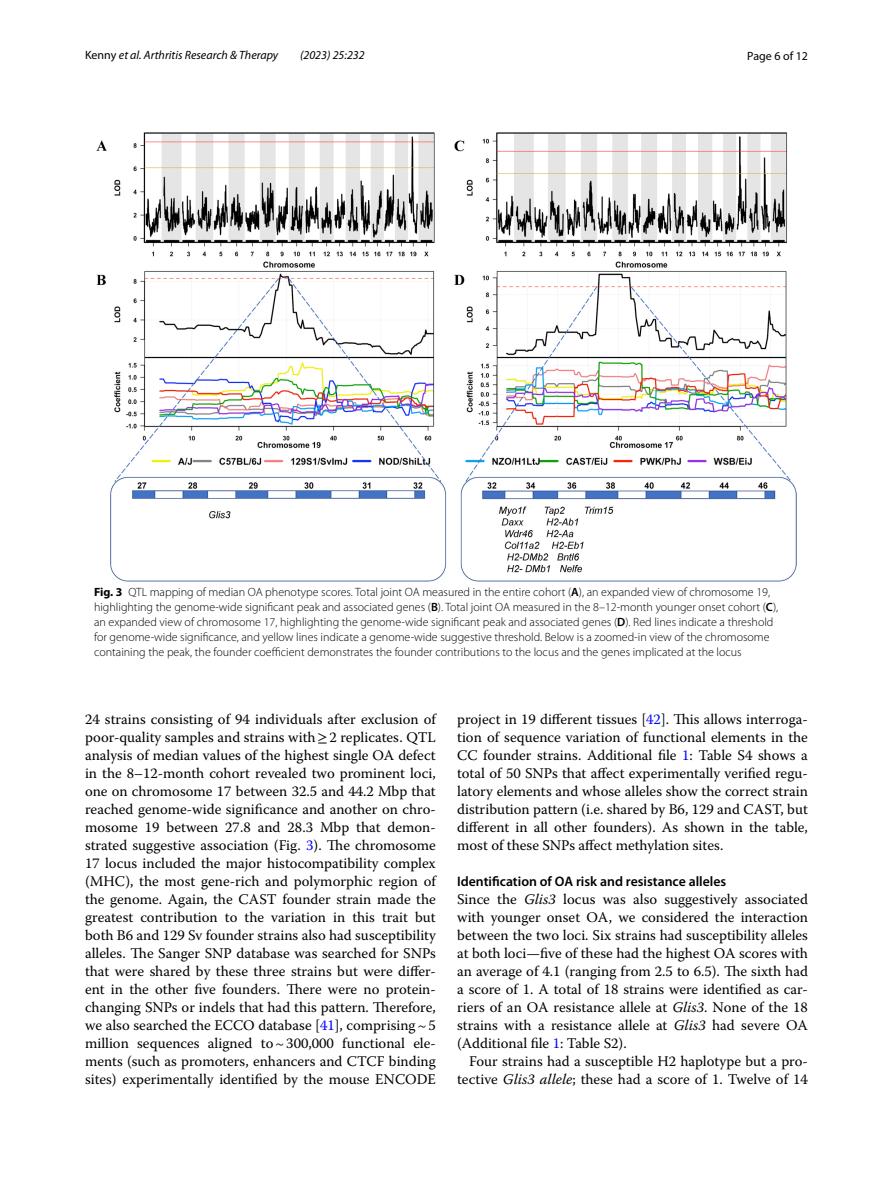
<style>
.page{position:relative;width:893px;height:1187px;background:#fff}
.page>*{position:absolute;margin:0;border:0;box-sizing:border-box;transform-origin:0 0}
.t1{font:14.7px/18px "Warnock Pro";color:#000;text-align:justify}
.t2{font:600 13.8px "Myriad Pro";color:#000}
.t3{font:300 12px/15px "Myriad Pro";color:#000}
.t4{font:italic 12px "Myriad Pro";color:#000}
.t5{font:12px "Myriad Pro";color:#000}
.s1{font-style:normal}
.s2{font-weight:700}
.s3{font-weight:600}
.s4{font-family:"STIX"}
.s5{color:#00f}
.s6{font-style:italic}
</style>
<div class="page">
<img style="left:96px;top:133px;width:701px;height:448px">
<p class="t4" style="left:85px;top:48px;width:195px"><span class="s1">Kenny</span> et al. Arthritis Research &amp; Therapy</p>
<p class="t4" style="left:300px;top:48px;width:66px">(2023) 25:232</p>
<p class="t5" style="left:747px;top:48px;width:62px">Page 6 of 12</p>
<p class="t3" style="left:94px;top:585px;width:686px"><span class="s2">Fig. 3</span> QTL mapping of median OA phenotype scores. Total joint OA measured in the entire cohort (<span class="s3">A</span>), an expanded view of chromosome 19, highlighting the genome-wide significant peak and associated genes (<span class="s3">B</span>). Total joint OA measured in the 8–12-month younger onset cohort (<span class="s3">C</span>), an expanded view of chromosome 17, highlighting the genome-wide significant peak and associated genes (<span class="s3">D</span>). Red lines indicate a threshold for genome-wide significance, and yellow lines indicate a genome-wide suggestive threshold. Below is a zoomed-in view of the chromosome containing the peak, the founder coefficient demonstrates the founder contributions to the locus and the genes implicated at the locus</p>
<p class="t1" style="left:85px;top:710px;width:352px">24 strains consisting of 94 individuals after exclusion of poor-quality samples and strains with<span class="s4">≥</span>2 replicates. QTL analysis of median values of the highest single OA defect in the 8–12-month cohort revealed two prominent loci, one on chromosome 17 between 32.5 and 44.2 Mbp that reached genome-wide significance and another on chro&shy;mosome 19 between 27.8 and 28.3 Mbp that demon&shy;strated suggestive association (Fig. <span class="s5">3</span>). The chromosome 17 locus included the major histocompatibility complex (MHC), the most gene-rich and polymorphic region of the genome. Again, the CAST founder strain made the greatest contribution to the variation in this trait but both B6 and 129 Sv founder strains also had susceptibility alleles. The Sanger SNP database was searched for SNPs that were shared by these three strains but were differ&shy;ent in the other five founders. There were no protein&shy;changing SNPs or indels that had this pattern. Therefore, we also searched the ECCO database [<span class="s5">41</span>], comprising~5 million sequences aligned to~300,000 functional ele&shy;ments (such as promoters, enhancers and CTCF binding sites) experimentally identified by the mouse ENCODE</p>
<p class="t1" style="left:457px;top:710px;width:352px">project in 19 different tissues [<span class="s5">42</span>]. This allows interroga&shy;tion of sequence variation of functional elements in the CC founder strains. Additional file <span class="s5">1</span>: Table S4 shows a total of 50 SNPs that affect experimentally verified regu&shy;latory elements and whose alleles show the correct strain distribution pattern (i.e. shared by B6, 129 and CAST, but different in all other founders). As shown in the table, most of these SNPs affect methylation sites.</p>
<p class="t2" style="left:457px;top:872px;width:271px">Identification of OA risk and resistance alleles</p>
<p class="t1" style="left:457px;top:890px;width:352px">Since the <span class="s6">Glis3</span> locus was also suggestively associated with younger onset OA, we considered the interaction between the two loci. Six strains had susceptibility alleles at both loci—five of these had the highest OA scores with an average of 4.1 (ranging from 2.5 to 6.5). The sixth had a score of 1. A total of 18 strains were identified as car&shy;riers of an OA resistance allele at <span class="s6">Glis3</span>. None of the 18 strains with a resistance allele at <span class="s6">Glis3</span> had severe OA (Additional file <span class="s5">1</span>: Table S2).</p>
<p class="t1" style="left:457px;top:1052px;width:352px;text-align:right">Four strains had a susceptible H2 haplotype but a pro&shy;tective <span class="s6">Glis3 allele</span>; these had a score of 1. Twelve of 14</p>
</div>
